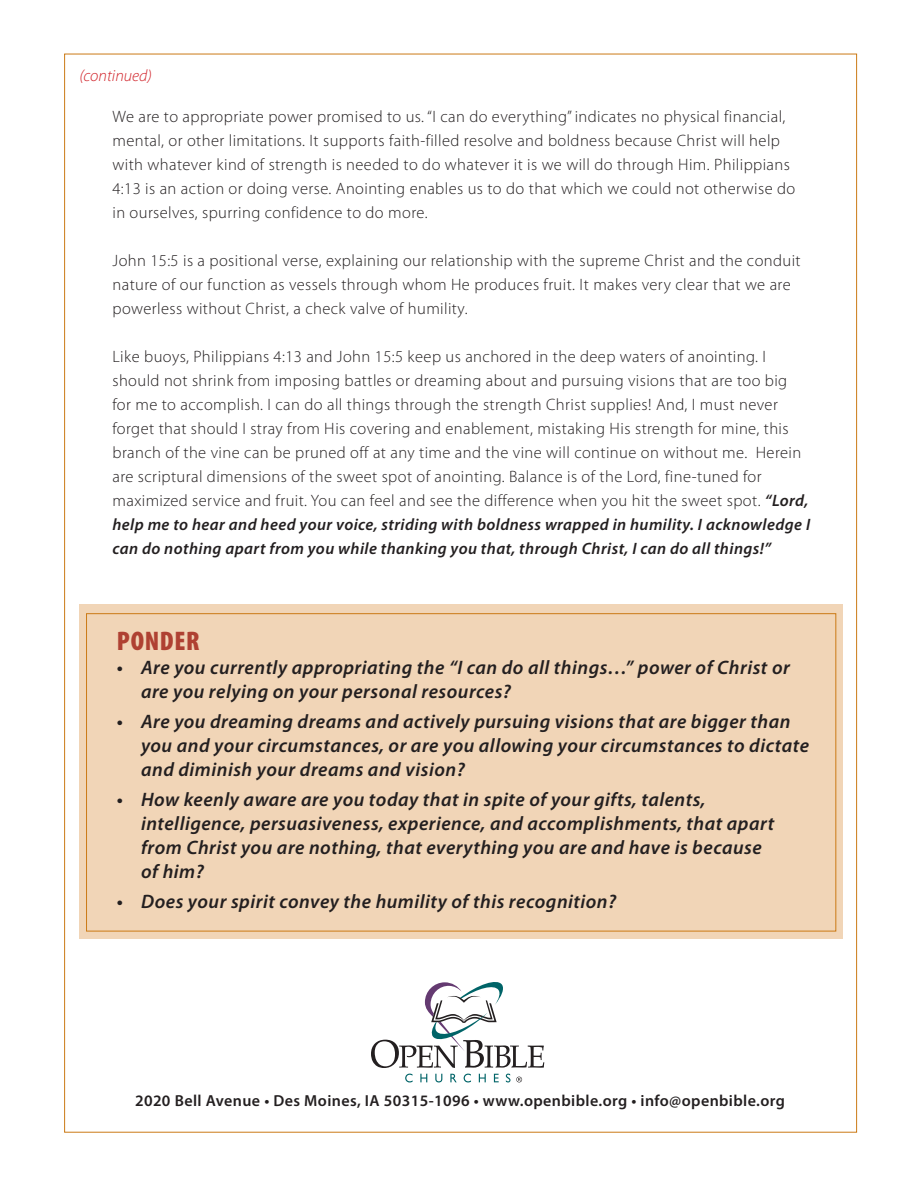
<style>
.page{position:relative;width:920px;height:1189px;background:#fff}
.page>*{position:absolute;margin:0;border:0;box-sizing:border-box;transform-origin:0 0}
.t1{font:900 condensed 27px "Myriad Pro";letter-spacing:.025em;color:#af4132}
.t2{font:italic 600 19.5px/24px "Myriad Pro";letter-spacing:.025em;color:#231f20}
.t3{font:300 16.5px/24px "Myriad Pro";letter-spacing:.025em;color:#231f20}
.t4{font:italic 300 16.5px "Myriad Pro";color:#d1232a}
.t5{font:600 16.05px "Myriad Pro";letter-spacing:.025em;color:#231f20}
.s1{font-weight:600;font-style:italic}
</style>
<div class="page">
<div style="left:79px;top:604px;width:763px;height:335px;background:#f1d5b7"></div>
<svg style="left:371px;top:982px;width:173px;height:100px"></svg>
<p class="t4" style="left:79px;top:67px;width:74px">(continued)</p>
<p class="t3" style="left:112px;top:105px;width:684px">We are to appropriate power promised to us. “I can do everything” indicates no physical financial, mental, or other limitations. It supports faith-filled resolve and boldness because Christ will help with whatever kind of strength is needed to do whatever it is we will do through Him. Philippians 4:13 is an action or doing verse. Anointing enables us to do that which we could not otherwise do in ourselves, spurring confidence to do more.</p>
<p class="t3" style="left:112px;top:249px;width:689px">John 15:5 is a positional verse, explaining our relationship with the supreme Christ and the conduit nature of our function as vessels through whom He produces fruit. It makes very clear that we are powerless without Christ, a check valve of humility.</p>
<p class="t3" style="left:112px;top:345px;width:699px">Like buoys, Philippians 4:13 and John 15:5 keep us anchored in the deep waters of anointing. I should not shrink from imposing battles or dreaming about and pursuing visions that are too big<br>for me to accomplish. I can do all things through the strength Christ supplies! And, I must never forget that should I stray from His covering and enablement, mistaking His strength for mine, this branch of the vine can be pruned off at any time and the vine will continue on without me. Herein are scriptural dimensions of the sweet spot of anointing. Balance is of the Lord, fine-tuned for maximized service and fruit. You can feel and see the difference when you hit the sweet spot. <span class="s1">“Lord, help me to hear and heed your voice, striding with boldness wrapped in humility. I acknowledge I can do nothing apart from you while thanking you that, through Christ, I can do all things!”</span></p>
<h1 class="t1" style="left:117px;top:626px;width:84px">PONDER</h1>
<p class="t2" style="left:141px;top:655px;width:650px;text-indent:-24px">• Are you currently appropriating the “I can do all things…” power of Christ or are you relying on your personal resources?</p>
<p class="t2" style="left:141px;top:709px;width:669px;text-indent:-24px">• Are you dreaming dreams and actively pursuing visions that are bigger than you and your circumstances, or are you allowing your circumstances to dictate and diminish your dreams and vision?</p>
<p class="t2" style="left:141px;top:787px;width:634px;text-indent:-24px">• How keenly aware are you today that in spite of your gifts, talents, intelligence, persuasiveness, experience, and accomplishments, that apart from Christ you are nothing, that everything you are and have is because of him?</p>
<p class="t2" style="left:117px;top:889px;width:500px">• Does your spirit convey the humility of this recognition?</p>
<p class="t5" style="left:135px;top:1090px;width:651px">2020 Bell Avenue • Des Moines, IA 50315-1096 • www.openbible.org • info@openbible.org</p>
</div>
